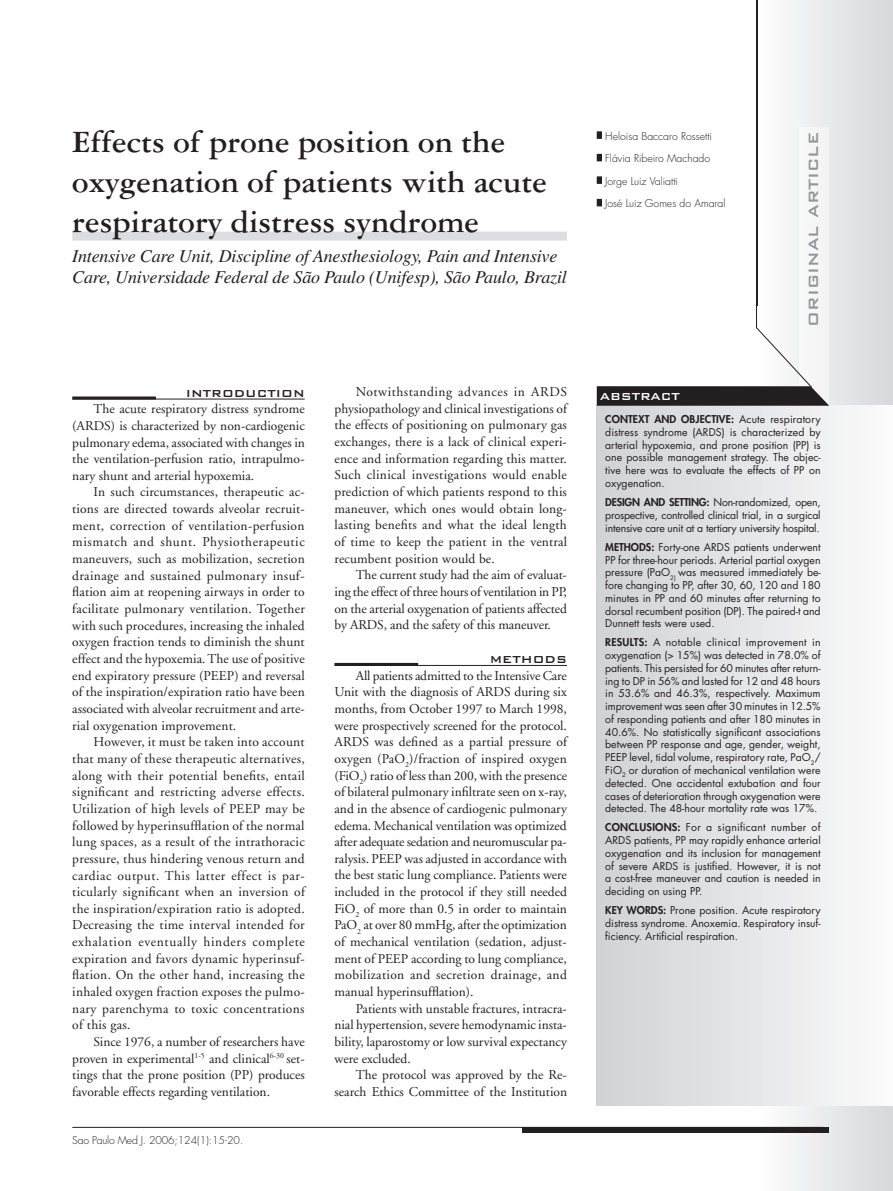
<style>
.page{position:relative;width:893px;height:1191px;background:#fff}
.page>*{position:absolute;margin:0;border:0;box-sizing:border-box;transform-origin:0 0}
.t1{font:700 33px/39.6px "Garamond Three";color:#231f20}
.t2{font:italic 18px/21.6px "Times";letter-spacing:-.01em;color:#231f20}
.t3{font:500 18px "Bank Gothic BT";color:#939598}
.t4{font:13.5px/16.6px "Adobe Garamond";color:#231f20;text-align:justify}
.t5{font:500 13.5px "Bank Gothic BT";color:#231f20}
.t6{font:500 13.5px "Bank Gothic BT";color:#fff}
.t7{font:10.5px/12.8px "Futura";color:#231f20;text-align:justify}
.t8{font:300 10.5px/22.5px "Futura";color:#231f20}
.t9{font:300 10.5px "Futura";letter-spacing:-.02em;color:#231f20}
.s1{font-weight:800}
</style>
<div class="page">
<div style="left:758px;top:0;width:135px;height:1191px;background:linear-gradient(to right,#f9f9f9,#d7d9db)"></div>
<div style="left:597px;top:405px;width:296px;height:701px;background:linear-gradient(to right,#d1d2d4,#fafbfb)"></div>
<hr style="left:756px;top:0;width:2px;height:306px;background:#231f20">
<hr style="left:72px;top:1127px;width:751px;height:1px;background:#231f20">
<div style="left:523px;top:1127px;width:306px;height:5px;background:#231f20"></div>
<svg style="left:597px;top:38px;width:232px;height:368px"></svg>
<hr style="left:72px;top:396px;width:84px;height:3px;background:#231f20">
<hr style="left:72px;top:399px;width:233px;height:1px;background:#231f20">
<hr style="left:334px;top:663px;width:84px;height:3px;background:#231f20">
<hr style="left:334px;top:665px;width:233px;height:1px;background:#231f20">
<div style="left:72px;top:232px;width:495px;height:9px;background:#dcdddf"></div>
<h1 class="t1" style="left:72px;top:123px;width:476px">Effects of prone position on the oxygenation of patients with acute respiratory distress syndrome</h1>
<h2 class="t2" style="left:72px;top:245px;width:496px">Intensive Care Unit, Discipline of Anesthesiology, Pain and Intensive<br>Care, Universidade Federal de São Paulo (Unifesp), São Paulo, Brazil</h2>
<p class="t5" style="left:186px;top:386px;width:120px">INTRODUCTION</p>
<p class="t4" style="left:72px;top:401px;width:234px;text-indent:21px">The acute respiratory distress syndrome (ARDS) is characterized by non-cardiogenic pulmonary edema, associated with changes in the ventilation-perfusion ratio, intrapulmo&shy;nary shunt and arterial hypoxemia.</p>
<p class="t4" style="left:72px;top:484px;width:234px;text-indent:21px">In such circumstances, therapeutic ac&shy;tions are directed towards alveolar recruit&shy;ment, correction of ventilation-perfusion mismatch and shunt. Physiotherapeutic maneuvers, such as mobilization, secretion drainage and sustained pulmonary insuf&shy;flation aim at reopening airways in order to facilitate pulmonary ventilation. Together with such procedures, increasing the inhaled oxygen fraction tends to diminish the shunt effect and the hypoxemia. The use of positive end expiratory pressure (PEEP) and reversal of the inspiration/expiration ratio have been associated with alveolar recruitment and arte&shy;rial oxygenation improvement.</p>
<p class="t4" style="left:72px;top:734px;width:234px;text-indent:21px">However, it must be taken into account that many of these therapeutic alternatives, along with their potential benefits, entail significant and restricting adverse effects.<br>Utilization of high levels of PEEP may be followed by hyperinsufflation of the normal lung spaces, as a result of the intrathoracic pressure, thus hindering venous return and cardiac output. This latter effect is par&shy;ticularly significant when an inversion of the inspiration/expiration ratio is adopted.<br>Decreasing the time interval intended for exhalation eventually hinders complete expiration and favors dynamic hyperinsuf&shy;flation. On the other hand, increasing the inhaled oxygen fraction exposes the pulmo&shy;nary parenchyma to toxic concentrations of this gas.</p>
<p class="t4" style="left:72px;top:1033px;width:234px;text-indent:21px">Since 1976, a number of researchers have proven in experimental<sup>1-5</sup> and clinical<sup>6-30</sup> set&shy;tings that the prone position (PP) produces favorable effects regarding ventilation.</p>
<p class="t9" style="left:72px;top:1133px;width:173px">Sao Paulo Med J. 2006;124(1):15-20.</p>
<p class="t4" style="left:334px;top:384px;width:234px;text-indent:21px">Notwithstanding advances in ARDS physiopathology and clinical investigations of the effects of positioning on pulmonary gas exchanges, there is a lack of clinical experi&shy;ence and information regarding this matter.<br>Such clinical investigations would enable prediction of which patients respond to this maneuver, which ones would obtain long&shy;lasting benefits and what the ideal length of time to keep the patient in the ventral recumbent position would be.</p>
<p class="t4" style="left:334px;top:567px;width:234px;text-indent:21px">The current study had the aim of evaluat&shy;ing the effect of three hours of ventilation in PP, on the arterial oxygenation of patients affected by ARDS, and the safety of this maneuver.</p>
<p class="t5" style="left:490px;top:652px;width:79px">METHODS</p>
<p class="t4" style="left:334px;top:667px;width:234px;text-indent:21px">All patients admitted to the Intensive Care Unit with the diagnosis of ARDS during six months, from October 1997 to March 1998, were prospectively screened for the protocol.<br>ARDS was defined as a partial pressure of oxygen (PaO<sub>2</sub>)/fraction of inspired oxygen (FiO<sub>2</sub>) ratio of less than 200, with the presence of bilateral pulmonary infiltrate seen on x-ray, and in the absence of cardiogenic pulmonary edema. Mechanical ventilation was optimized after adequate sedation and neuromuscular pa&shy;ralysis. PEEP was adjusted in accordance with the best static lung compliance. Patients were included in the protocol if they still needed FiO- <sub>2</sub> of more than 0.5 in order to maintain PaO<sub>2</sub> at over 80 mmHg, after the optimization of mechanical ventilation (sedation, adjust&shy;ment of PEEP according to lung compliance, mobilization and secretion drainage, and manual hyperinsufflation).</p>
<p class="t4" style="left:334px;top:1000px;width:234px;text-indent:21px">Patients with unstable fractures, intracra&shy;nial hypertension, severe hemodynamic insta&shy;bility, laparostomy or low survival expectancy were excluded.</p>
<p class="t4" style="left:334px;top:1067px;width:234px;text-align:right">The protocol was approved by the Re&shy;search Ethics Committee of the Institution</p>
<p class="t8" style="left:605px;top:125px;width:122px">Heloisa Baccaro Rossetti<br>Flávia Ribeiro Machado<br>Jorge Luiz Valiatti<br>José Luiz Gomes do Amaral</p>
<p class="t6" style="left:600px;top:389px;width:82px">ABSTRACT</p>
<h2 class="t3" style="left:804px;top:326px;width:196px;rotate:-90deg">ORIGINAL ARTICLE</h2>
<p class="t7" style="left:605px;top:413px;width:217px"><span class="s1">CONTEXT AND OBJECTIVE:</span> Acute respiratory distress syndrome (ARDS) is characterized by arterial hypoxemia, and prone position (PP) is one possible management strategy. The objec&shy;tive here was to evaluate the effects of PP on oxygenation.</p>
<p class="t7" style="left:605px;top:496px;width:217px"><span class="s1">DESIGN AND SETTING:</span> Non-randomized, open, prospective, controlled clinical trial, in a surgical intensive care unit at a tertiary university hospital.</p>
<p class="t7" style="left:605px;top:540px;width:217px"><span class="s1">METHODS:</span> Forty-one ARDS patients underwent PP for three-hour periods. Arterial partial oxygen pressure (PaO<sub>2)</sub> was measured immediately be&shy;fore changing to PP, after 30, 60, 120 and 180 minutes in PP and 60 minutes after returning to dorsal recumbent position (DP). The paired-t and Dunnett tests were used.</p>
<p class="t7" style="left:605px;top:636px;width:217px"><span class="s1">RESULTS:</span> A notable clinical improvement in oxygenation (&gt; 15%) was detected in 78.0% of patients. This persisted for 60 minutes after return&shy;ing to DP in 56% and lasted for 12 and 48 hours in 53.6% and 46.3%, respectively. Maximum improvement was seen after 30 minutes in 12.5% of responding patients and after 180 minutes in 40.6%. No statistically significant associations between PP response and age, gender, weight, PEEP level, tidal volume, respiratory rate, PaO<sub>2</sub>/ FiO<sub>2</sub> or duration of mechanical ventilation were detected. One accidental extubation and four cases of deterioration through oxygenation were detected. The 48-hour mortality rate was 17%.</p>
<p class="t7" style="left:605px;top:821px;width:217px"><span class="s1">CONCLUSIONS:</span> For a significant number of ARDS patients, PP may rapidly enhance arterial oxygenation and its inclusion for management of severe ARDS is justified. However, it is not a cost-free maneuver and caution is needed in deciding on using PP.</p>
<p class="t7" style="left:605px;top:904px;width:217px"><span class="s1">KEY WORDS:</span> Prone position. Acute respiratory distress syndrome. Anoxemia. Respiratory insuf&shy;ficiency. Artificial respiration.</p>
</div>
